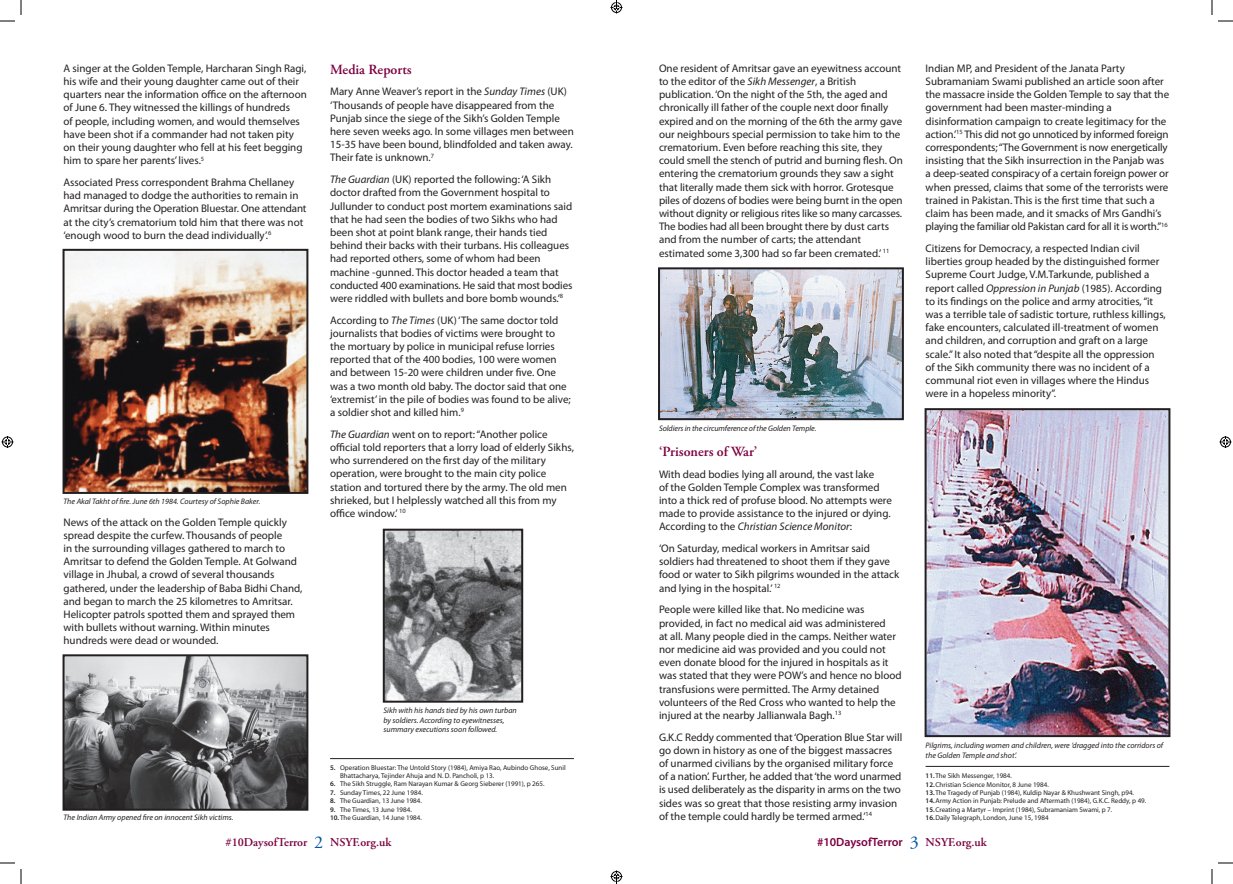
<style>
.page{position:relative;width:1233px;height:884px;background:#fff}
.page>*{position:absolute;margin:0;border:0;box-sizing:border-box;transform-origin:0 0}
.t1{font:18px "Adobe Garamond Pro";color:#0155a5}
.t2{font:600 14px "Adobe Garamond Pro";color:#7c0040}
.t3{font:600 12px "Myriad Pro";color:#7c0040}
.t4{font:600 12px "Adobe Garamond Pro";color:#7c0040}
.t5{font:11px/13.2px "Myriad Pro";color:#231f20}
.t6{font:italic 8px/9.6px "Myriad Pro";color:#231f20}
.t7{font:7px/8.4px "Myriad Pro";color:#231f20}
.s1{font-style:italic}
.s2{font-weight:600}
.s3{font-family:"Adobe Garamond Pro";font-weight:400;font-size:18px;color:#0155a5}
.s4{font-family:"Adobe Garamond Pro"}
</style>
<div class="page">
<img style="left:66px;top:657px;width:239px;height:151px">
<div style="left:63px;top:654px;width:245px;height:157px;border:2px solid #231f20"></div>
<hr style="left:330px;top:758px;width:244px;height:1px;background:#231f20">
<img style="left:66px;top:252px;width:239px;height:239px">
<div style="left:63px;top:249px;width:245px;height:245px;border:2px solid #231f20"></div>
<img style="left:386px;top:532px;width:134px;height:168px">
<div style="left:383px;top:529px;width:140px;height:174px;border:2px solid #231f20"></div>
<hr style="left:925px;top:766px;width:244px;height:1px;background:#231f20">
<img style="left:927px;top:411px;width:240px;height:323px">
<div style="left:924px;top:408px;width:246px;height:329px;border:2px solid #231f20"></div>
<img style="left:661px;top:270px;width:240px;height:147px">
<div style="left:658px;top:267px;width:246px;height:153px;border:2px solid #231f20"></div>
<svg style="left:1218px;top:20px;width:15px;height:2px"></svg>
<svg style="left:1218px;top:862px;width:15px;height:2px"></svg>
<svg style="left:0;top:0;width:22px;height:22px"></svg>
<svg style="left:0;top:862px;width:22px;height:22px"></svg>
<svg style="left:1211px;top:0;width:1px;height:15px"></svg>
<svg style="left:1211px;top:869px;width:1px;height:15px"></svg>
<svg style="left:2px;top:436px;width:12px;height:12px"></svg>
<svg style="left:1219px;top:436px;width:12px;height:12px"></svg>
<svg style="left:610px;top:0;width:12px;height:14px"></svg>
<svg style="left:610px;top:870px;width:12px;height:14px"></svg>
<p class="t5" style="left:64px;top:61px;width:245px">A singer at the Golden Temple, Harcharan Singh Ragi, his wife and their young daughter came out of their quarters near the information office on the afternoon of June 6. They witnessed the killings of hundreds<br>of people, including women, and would themselves have been shot if a commander had not taken pity on their young daughter who fell at his feet begging him to spare her parents’ lives.<sup>5</sup></p>
<p class="t5" style="left:64px;top:175px;width:244px">Associated Press correspondent Brahma Chellaney had managed to dodge the authorities to remain in Amritsar during the Operation Bluestar. One attendant at the city’s crematorium told him that there was not ‘enough wood to burn the dead individually’.<sup>6</sup></p>
<p class="t6" style="left:64px;top:496px;width:198px">The Akal Takht of fire. June 6th 1984. Courtesy of Sophie Baker.</p>
<p class="t5" style="left:64px;top:515px;width:240px">News of the attack on the Golden Temple quickly spread despite the curfew. Thousands of people<br>in the surrounding villages gathered to march to Amritsar to defend the Golden Temple. At Golwand village in Jhubal, a crowd of several thousands gathered, under the leadership of Baba Bidhi Chand, and began to march the 25 kilometres to Amritsar.<br>Helicopter patrols spotted them and sprayed them with bullets without warning. Within minutes hundreds were dead or wounded.</p>
<p class="t2" style="left:330px;top:61px;width:83px">Media Reports</p>
<p class="t5" style="left:330px;top:85px;width:245px">Mary Anne Weaver’s report in the <span class="s1">Sunday Times</span> (UK) ‘Thousands of people have disappeared from the Punjab since the siege of the Sikh’s Golden Temple here seven weeks ago. In some villages men between 15-35 have been bound, blindfolded and taken away.<br>Their fate is unknown.<sup>7</sup></p>
<p class="t5" style="left:330px;top:173px;width:244px"><span class="s1">The Guardian</span> (UK) reported the following: ‘A Sikh doctor drafted from the Government hospital to Jullunder to conduct post mortem examinations said that he had seen the bodies of two Sikhs who had been shot at point blank range, their hands tied behind their backs with their turbans. His colleagues had reported others, some of whom had been machine -gunned. This doctor headed a team that conducted 400 examinations. He said that most bodies were riddled with bullets and bore bomb wounds.’<sup>8</sup></p>
<p class="t5" style="left:330px;top:313px;width:242px">According to <span class="s1">The Times</span> (UK) ‘The same doctor told journalists that bodies of victims were brought to the mortuary by police in municipal refuse lorries reported that of the 400 bodies, 100 were women and between 15-20 were children under five. One was a two month old baby. The doctor said that one ‘extremist’ in the pile of bodies was found to be alive; a soldier shot and killed him.<sup>9</sup></p>
<p class="t5" style="left:330px;top:427px;width:245px"><span class="s1">The Guardian</span> went on to report: “Another police official told reporters that a lorry load of elderly Sikhs, who surrendered on the first day of the military operation, were brought to the main city police station and tortured there by the army. The old men shrieked, but I helplessly watched all this from my office window.’ <sup>10</sup></p>
<p class="t6" style="left:64px;top:812px;width:171px">The Indian Army opened fire on innocent Sikh victims.</p>
<p class="t6" style="left:383px;top:706px;width:135px">Sikh with his hands tied by his own turban by soldiers. According to eyewitnesses, summary executions soon followed.</p>
<p class="t7" style="left:340px;top:763px;width:227px;text-indent:-10px"><span class="s2">5.</span> Operation Bluestar: The Untold Story (1984), Amiya Rao, Aubindo Ghose, Sunil<br>Bhattacharya, Tejinder Ahuja and N. D. Pancholi, p 13.</p>
<p class="t7" style="left:330px;top:780px;width:216px"><span class="s2">6.</span> The Sikh Struggle, Ram Narayan Kumar &amp; Georg Sieberer (1991), p 265.</p>
<p class="t7" style="left:330px;top:788px;width:94px"><span class="s2">7.</span> Sunday Times, 22 June 1984.</p>
<p class="t7" style="left:330px;top:797px;width:93px"><span class="s2">8.</span> The Guardian, 13 June 1984.</p>
<p class="t7" style="left:330px;top:805px;width:93px"><span class="s2">9.</span> The Times, 13 June 1984.<br><span class="s2">10.</span>The Guardian, 14 June 1984.</p>
<p class="t5" style="left:659px;top:61px;width:245px">One resident of Amritsar gave an eyewitness account to the editor of the <span class="s1">Sikh Messenger</span>, a British publication. ‘On the night of the 5th, the aged and chronically ill father of the couple next door finally expired and on the morning of the 6th the army gave our neighbours special permission to take him to the crematorium. Even before reaching this site, they could smell the stench of putrid and burning flesh. On entering the crematorium grounds they saw a sight that literally made them sick with horror. Grotesque piles of dozens of bodies were being burnt in the open without dignity or religious rites like so many carcasses.<br>The bodies had all been brought there by dust carts and from the number of carts; the attendant estimated some 3,300 had so far been cremated.’ <sup>11</sup></p>
<p class="t5" style="left:925px;top:61px;width:245px">Indian MP, and President of the Janata Party Subramaniam Swami published an article soon after the massacre inside the Golden Temple to say that the government had been master-minding a disinformation campaign to create legitimacy for the action.’<sup>15</sup> This did not go unnoticed by informed foreign correspondents; “The Government is now energetically insisting that the Sikh insurrection in the Panjab was a deep-seated conspiracy of a certain foreign power or when pressed, claims that some of the terrorists were trained in Pakistan. This is the first time that such a claim has been made, and it smacks of Mrs Gandhi’s playing the familiar old Pakistan card for all it is worth.”<sup>16</sup></p>
<p class="t5" style="left:925px;top:241px;width:242px">Citizens for Democracy, a respected Indian civil liberties group headed by the distinguished former Supreme Court Judge, V.M.Tarkunde, published a report called <span class="s1">Oppression in Punjab</span> (1985). According to its findings on the police and army atrocities, “it was a terrible tale of sadistic torture, ruthless killings, fake encounters, calculated ill-treatment of women and children, and corruption and graft on a large scale.” It also noted that “despite all the oppression of the Sikh community there was no incident of a communal riot even in villages where the Hindus were in a hopeless minority”.</p>
<p class="t6" style="left:659px;top:424px;width:159px">Soldiers in the circumference of the Golden Temple.</p>
<p class="t2" style="left:659px;top:443px;width:100px">‘Prisoners of War’</p>
<p class="t5" style="left:659px;top:467px;width:234px">With dead bodies lying all around, the vast lake<br>of the Golden Temple Complex was transformed into a thick red of profuse blood. No attempts were made to provide assistance to the injured or dying.<br>According to the <span class="s1">Christian Science Monitor</span>:</p>
<p class="t5" style="left:659px;top:542px;width:242px">‘On Saturday, medical workers in Amritsar said soldiers had threatened to shoot them if they gave food or water to Sikh pilgrims wounded in the attack and lying in the hospital.’ <sup>12</sup></p>
<p class="t5" style="left:659px;top:603px;width:244px">People were killed like that. No medicine was provided, in fact no medical aid was administered<br>at all. Many people died in the camps. Neither water nor medicine aid was provided and you could not even donate blood for the injured in hospitals as it was stated that they were POW’s and hence no blood transfusions were permitted. The Army detained volunteers of the Red Cross who wanted to help the injured at the nearby Jallianwala Bagh.<sup>13</sup></p>
<p class="t5" style="left:659px;top:730px;width:245px">G.K.C Reddy commented that ‘Operation Blue Star will go down in history as one of the biggest massacres of unarmed civilians by the organised military force of a nation’. Further, he added that ‘the word unarmed is used deliberately as the disparity in arms on the two sides was so great that those resisting army invasion of the temple could hardly be termed armed.’<sup>14</sup></p>
<p class="t6" style="left:925px;top:741px;width:239px">Pilgrims, including women and children, were ‘dragged into the corridors of the Golden Temple and shot’.</p>
<p class="t7" style="left:925px;top:771px;width:222px"><span class="s2">11.</span>The Sikh Messenger, 1984.<br><span class="s2">12.</span>Christian Science Monitor, 8 June 1984.<br><span class="s2">13.</span>The Tragedy of Punjab (1984), Kuldip Nayar &amp; Khushwant Singh, p94.<br><span class="s2">14.</span>Army Action in Punjab: Prelude and Aftermath (1984), G.K.C. Reddy, p 49.<br><span class="s2">15.</span>Creating a Martyr – Imprint (1984), Subramaniam Swami, p 7.<br><span class="s2">16.</span>Daily Telegraph, London, June 15, 1984</p>
<h1 class="t1" style="left:314px;top:832px;width:10px">2</h1>
<p class="t3" style="left:817px;top:834px;width:171px">#10DaysofTerror <span class="s3">3</span> <span class="s4">NSYF.org.uk</span></p>
<p class="t4" style="left:225px;top:835px;width:83px">#10DaysofTerror</p>
<p class="t4" style="left:330px;top:835px;width:63px">NSYF.org.uk</p>
</div>
